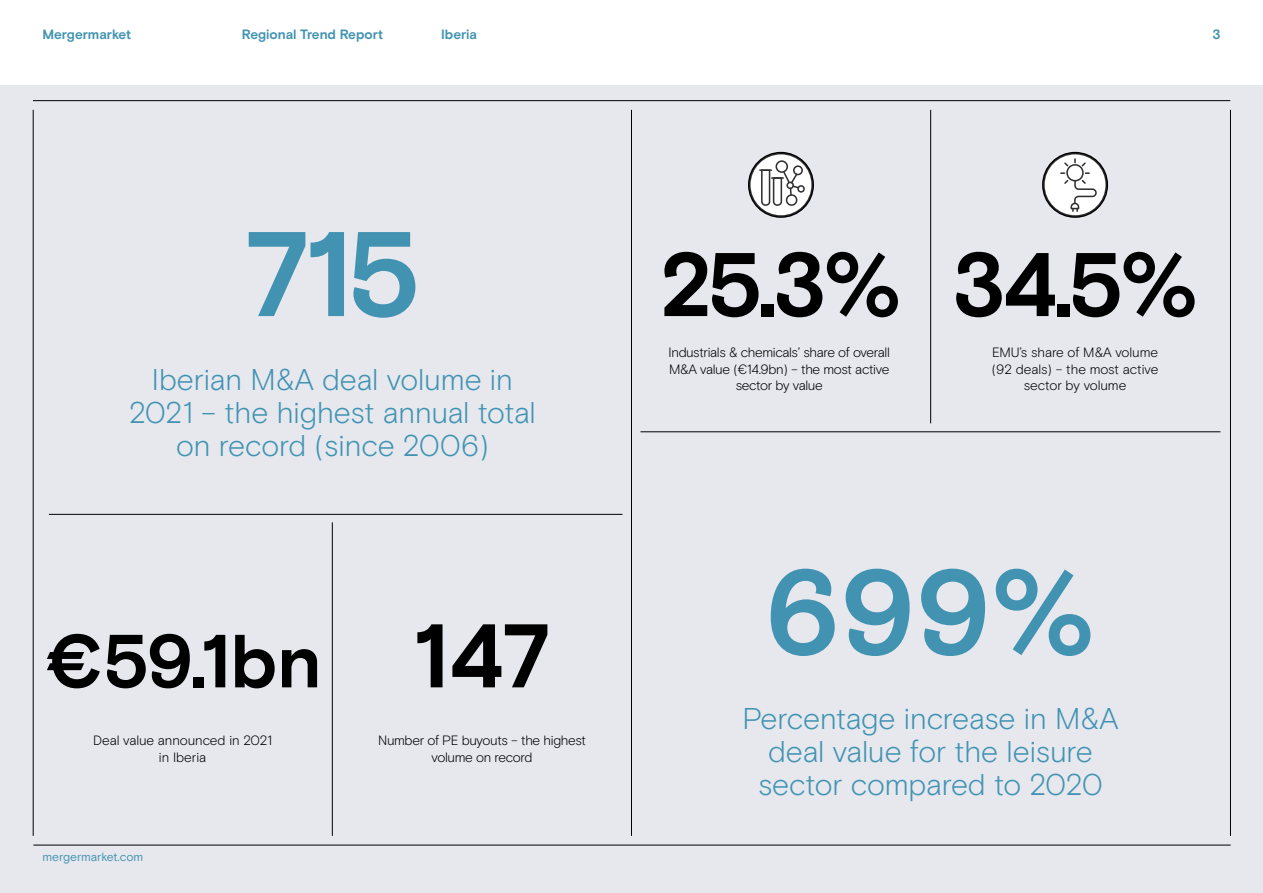
<style>
.page{position:relative;width:1263px;height:893px;background:#fff}
.page>*{position:absolute;margin:0;border:0;box-sizing:border-box;transform-origin:0 0}
.Large_Pull_stat_-_80{font:700 120px "Basis Grotesque";letter-spacing:-.02em;color:#4293b2}
.Small_pull_stat_-_60{font:700 90px "Basis Grotesque";letter-spacing:-.035em;color:#000}
.Small_pull_stat_-_60-2{font:700 75px "Basis Grotesque";color:#000}
.Pullout_Quote_20_17p{font:300 30px/33px "Basis Grotesque";letter-spacing:-.005em;color:#4293b2;text-align:center}
.Subhead_9_6pt{font:300 13.5px/16.5px "Basis Grotesque";letter-spacing:-.02em;color:#000;text-align:center}
.t1{font:700 13.5px "Basis Grotesque";color:#4293b2}
.t2{font:12px "Basis Grotesque";letter-spacing:-.01em;color:#4293b2}
</style>
<div class="page">
<div style="left:0;top:85px;width:1263px;height:808px;background:#e6e8ee"></div>
<hr style="left:631px;top:110px;width:1px;height:726px;background:#000">
<hr style="left:332px;top:522px;width:1px;height:314px;background:#000">
<hr style="left:930px;top:110px;width:1px;height:313px;background:#000">
<hr style="left:49px;top:514px;width:573px;height:1px;background:#000">
<hr style="left:640px;top:432px;width:580px;height:1px;background:#000">
<hr style="left:33px;top:110px;width:1px;height:726px;background:#000">
<hr style="left:1230px;top:110px;width:1px;height:726px;background:#000">
<hr style="left:33px;top:100px;width:1197px;height:1px;background:#000">
<hr style="left:33px;top:845px;width:1198px;height:1px;background:#000">
<svg style="left:1043px;top:153px;width:64px;height:64px"></svg>
<div style="left:1043px;top:153px;width:64px;height:64px;border:2px solid #312f30;border-radius:50%"></div>
<svg style="left:1061px;top:159px;width:36px;height:52px;background:#e0dfe0"></svg>
<div style="left:1042px;top:152px;width:66px;height:66px;border:2px solid #000;border-radius:50%"></div>
<svg style="left:749px;top:153px;width:64px;height:64px"></svg>
<div style="left:749px;top:153px;width:64px;height:64px;border:2px solid #312f30;border-radius:50%"></div>
<div style="left:793px;top:165px;width:10px;height:10px;border:2px solid #312f30;border-radius:50%"></div>
<div style="left:775px;top:160px;width:13px;height:13px;border:2px solid #312f30;border-radius:50%"></div>
<div style="left:797px;top:185px;width:8px;height:8px;border:2px solid #312f30;border-radius:50%"></div>
<svg style="left:760px;top:169px;width:40px;height:38px;background:#c7c6c6"></svg>
<div style="left:748px;top:152px;width:66px;height:66px;border:2px solid #000;border-radius:50%"></div>
<p class="t1" style="left:43px;top:27px;width:90px">Mergermarket</p>
<p class="t1" style="left:242px;top:27px;width:143px">Regional Trend Report</p>
<p class="t1" style="left:441px;top:27px;width:38px">Iberia</p>
<p class="t1" style="left:1212px;top:27px;width:10px">3</p>
<p class="Large_Pull_stat_-_80" style="left:244px;top:204px;width:178px">715</p>
<p class="Pullout_Quote_20_17p" style="left:129px;top:363px;width:408px">Iberian M&amp;A deal volume in<br>2021 – the highest annual total on record (since 2006)</p>
<p class="Small_pull_stat_-_60-2" style="left:44px;top:617px;width:279px">€59.1bn</p>
<p class="Subhead_9_6pt" style="left:93px;top:732px;width:181px">Deal value announced in 2021 in Iberia</p>
<p class="t2" style="left:43px;top:849px;width:102px">mergermarket.com</p>
<p class="Small_pull_stat_-_60" style="left:413px;top:603px;width:139px">147</p>
<p class="Subhead_9_6pt" style="left:378px;top:732px;width:209px">Number of PE buyouts – the highest volume on record</p>
<p class="Small_pull_stat_-_60" style="left:660px;top:232px;width:243px">25.3%</p>
<p class="Small_pull_stat_-_60" style="left:952px;top:232px;width:248px">34.5%</p>
<p class="Subhead_9_6pt" style="left:669px;top:344px;width:223px">Industrials &amp; chemicals’ share of overall<br>M&amp;A value (€14.9bn) – the most active sector by value</p>
<p class="Subhead_9_6pt" style="left:992px;top:344px;width:168px">EMU’s share of M&amp;A volume (92 deals) – the most active sector by volume</p>
<p class="Large_Pull_stat_-_80" style="left:765px;top:542px;width:332px">699%</p>
<p class="Pullout_Quote_20_17p" style="left:742px;top:701px;width:377px">Percentage increase in M&amp;A deal value for the leisure sector compared to 2020</p>
</div>
